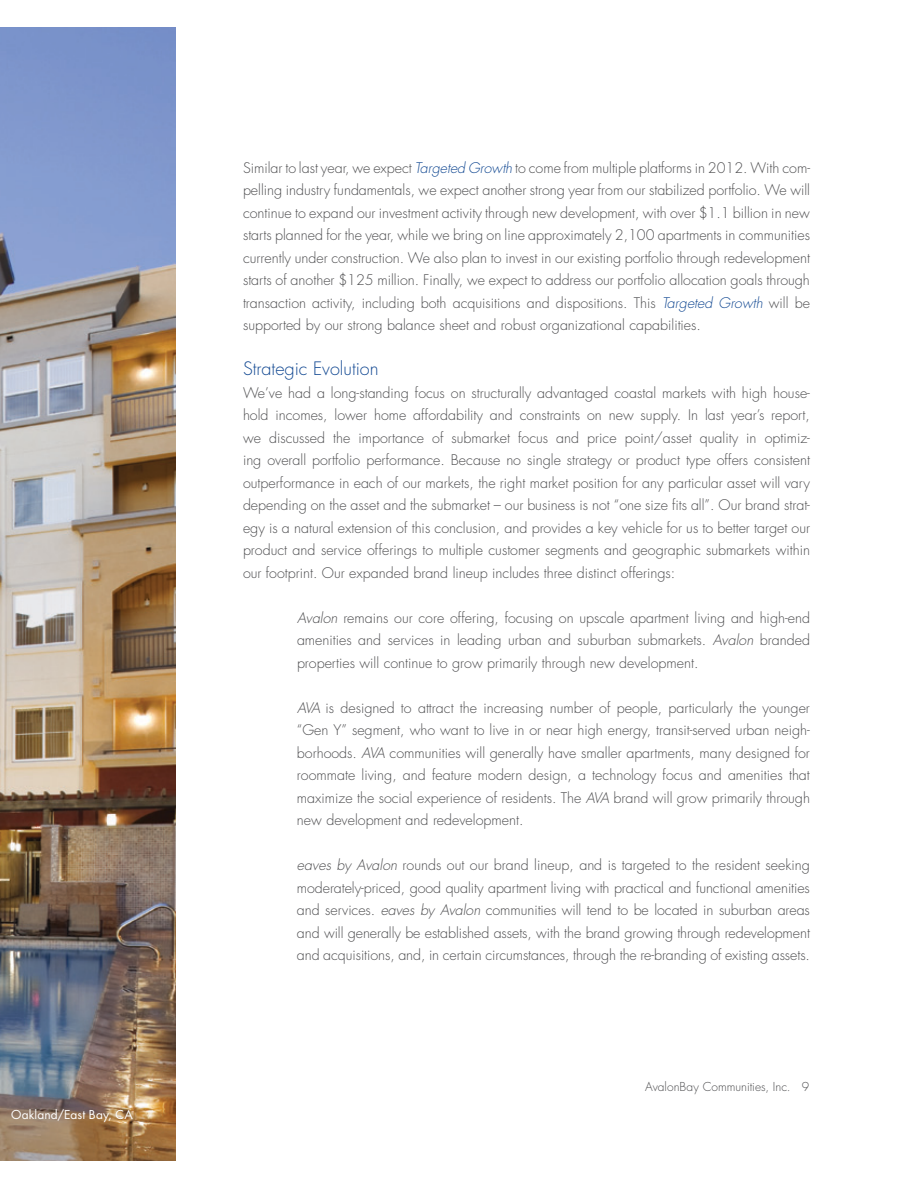
<style>
.page{position:relative;width:918px;height:1188px;background:#fff}
.page>*{position:absolute;margin:0;border:0;box-sizing:border-box;transform-origin:0 0}
.t1{font:300 18px "Futura";color:#144a93}
.t2{font:300 14.25px/22.5px "Futura";color:#4d4d4f;text-align:justify}
.t3{font:300 12px "Futura";color:#4d4d4f}
.t4{font:12px "Futura";letter-spacing:.01em;color:#fff}
.s1{font-style:italic;color:#144a93}
.s2{font-style:italic}
</style>
<div class="page">
<img style="left:0;top:27px;width:176px;height:1134px">
<p class="t4" style="left:11px;top:1106px;width:123px">Oakland/East Bay, CA</p>
<p class="t2" style="left:243px;top:157px;width:569px">Similar to last year, we expect <span class="s1">Targeted Growth</span> to come from multiple platforms in 2012. With com&shy;pelling industry fundamentals, we expect another strong year from our stabilized portfolio. We will continue to expand our investment activity through new development, with over $1.1 billion in new starts planned for the year, while we bring on line approximately 2,100 apartments in communities currently under construction. We also plan to invest in our existing portfolio through redevelopment starts of another $125 million. Finally, we expect to address our portfolio allocation goals through transaction activity, including both acquisitions and dispositions. This <span class="s1">Targeted Growth</span> will be supported by our strong balance sheet and robust organizational capabilities.</p>
<p class="t1" style="left:243px;top:357px;width:137px">Strategic Evolution</p>
<p class="t2" style="left:243px;top:382px;width:569px">We’ve had a long-standing focus on structurally advantaged coastal markets with high house&shy;hold incomes, lower home affordability and constraints on new supply. In last year’s report, we discussed the importance of submarket focus and price point/asset quality in optimiz&shy;ing overall portfolio performance. Because no single strategy or product type offers consistent outperformance in each of our markets, the right market position for any particular asset will vary depending on the asset and the submarket – our business is not “one size fits all”. Our brand strat&shy;egy is a natural extension of this conclusion, and provides a key vehicle for us to better target our product and service offerings to multiple customer segments and geographic submarkets within our footprint. Our expanded brand lineup includes three distinct offerings:</p>
<p class="t2" style="left:297px;top:607px;width:514px"><span class="s2">Avalon</span> remains our core offering, focusing on upscale apartment living and high-end amenities and services in leading urban and suburban submarkets. <span class="s2">Avalon</span> branded properties will continue to grow primarily through new development.</p>
<p class="t2" style="left:297px;top:697px;width:514px"><span class="s2">AVA</span> is designed to attract the increasing number of people, particularly the younger “Gen Y” segment, who want to live in or near high energy, transit-served urban neigh&shy;borhoods. <span class="s2">AVA</span> communities will generally have smaller apartments, many designed for roommate living, and feature modern design, a technology focus and amenities that maximize the social experience of residents. The <span class="s2">AVA</span> brand will grow primarily through new development and redevelopment.</p>
<p class="t2" style="left:297px;top:854px;width:515px"><span class="s2">eaves by Avalon</span> rounds out our brand lineup, and is targeted to the resident seeking moderately-priced, good quality apartment living with practical and functional amenities and services. <span class="s2">eaves by Avalon</span> communities will tend to be located in suburban areas and will generally be established assets, with the brand growing through redevelopment and acquisitions, and, in certain circumstances, through the re-branding of existing assets.</p>
<p class="t3" style="left:645px;top:1079px;width:166px">AvalonBay Communities, Inc. 9</p>
</div>
